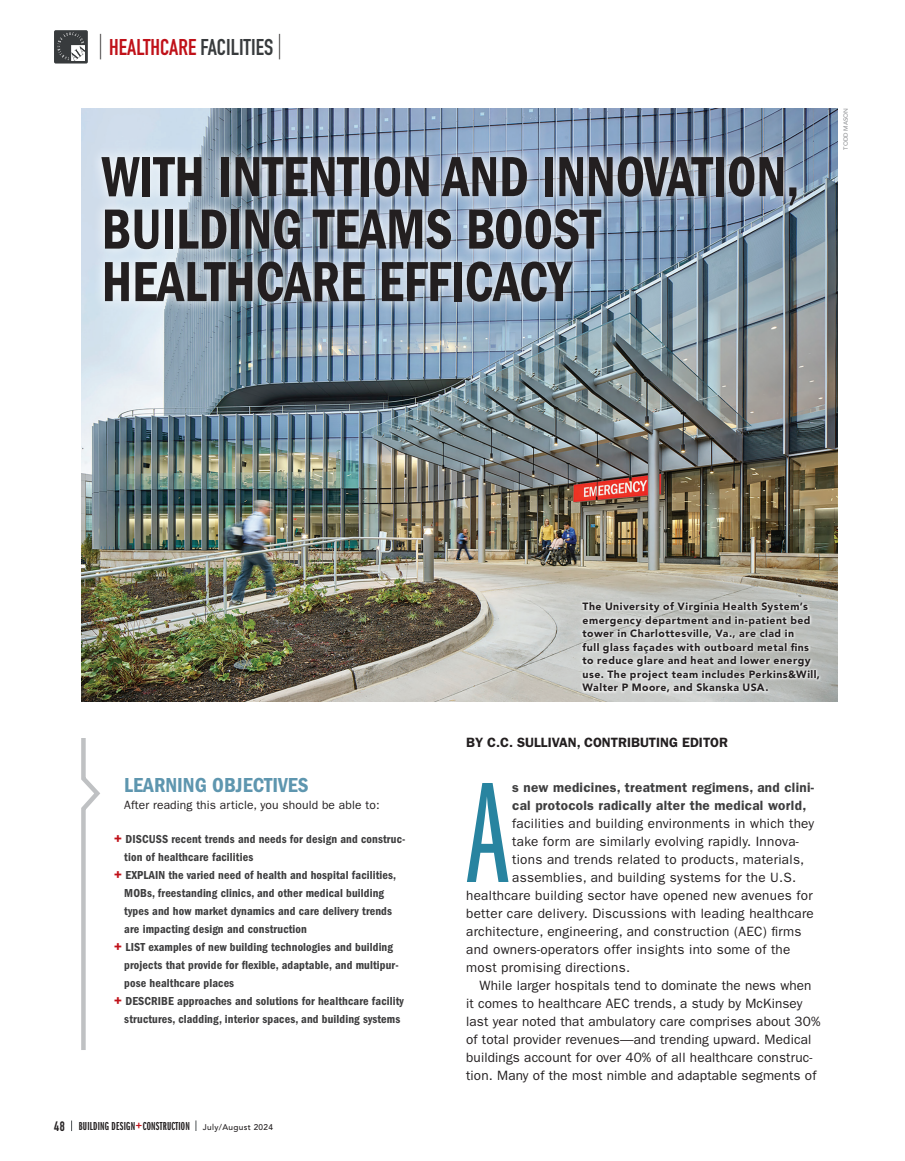
<style>
.page{position:relative;width:905px;height:1161px;background:#fff}
.page>*{position:absolute;margin:0;border:0;box-sizing:border-box;transform-origin:0 0}
.Body_Copy{font:148.5px "ITC Franklin Gothic Std Bk X Cp";color:#2884a0}
.t1{font:58.5px/52.5px "ITC Franklin Gothic Std Dm Cd";color:#231f20;scale:.9 1}
.t2{font:700 22.5px "DIN Condensed";color:#c01119}
.t3{font:21px "ITC Franklin Gothic Std Dm Cd";color:#5e96af}
.Body_Copy-2{font:13.5px/18px "ITC Franklin Gothic Std";letter-spacing:.02em;color:#231f20}
.Body_Copy-3{font:600 13.5px "ITC Franklin Gothic Std";letter-spacing:.02em;color:#3e3e3f}
.t4{font:600 13.5px "ITC Franklin Gothic Std";color:#231f20}
.t5{font:12px/18px "ITC Franklin Gothic Std Dm Cd";letter-spacing:.01em;color:#3e3e3f}
.t6{font:12px "ITC Franklin Gothic Std Dm X Cp";letter-spacing:.02em;color:#231f20}
.t7{font:12px "ITC Franklin Gothic Std";letter-spacing:.01em;color:#231f20}
.Photo_Caption{font:900 10.5px/13.5px "Avenir LT Std";letter-spacing:.045em;color:#231f20}
.Photo_Credit{font:500 6px "Avenir LT Std";color:#939598}
.s1{font-family:"ITC Franklin Gothic Std Bk X Cp";font-weight:400;font-size:25.5px;color:#231f20}
.s2{color:#383b3d}
.s3{font-size:16.5px;color:#c01119}
.s4{font-family:"DIN Condensed";font-weight:700;font-size:13.5px}
.s5{font-family:"ITC Franklin Gothic Std";font-weight:500;font-stretch:condensed;font-size:13.5px;color:#c01119}
.s6{font-family:"Avenir LT Std";font-weight:500;font-size:8.25px}
</style>
<div class="page">
<img style="left:81px;top:108px;width:756px;height:594px">
<div style="left:90px;top:144px;width:719px;height:170px;background:#fff;opacity:.85"></div>
<div style="left:579px;top:599px;width:243px;height:97px;background:#fff;opacity:.85"></div>
<svg style="left:81px;top:738px;width:19px;height:312px"></svg>
<div style="left:54px;top:30px;width:34px;height:34px;background:#383b3d;border-radius:2px"></div>
<img style="left:57px;top:33px;width:28px;height:27px">
<p class="t2" style="left:98px;top:32px;width:187px"><span class="s1">|</span> HEALTHCARE <span class="s2">FACILITIES</span> <span class="s1">|</span></p>
<p class="t1" style="left:102px;top:151px;width:777px">WITH INTENTION AND INNOVATION,<br>BUILDING TEAMS BOOST<br>HEALTHCARE EFFICACY</p>
<p class="Photo_Credit" style="left:842px;top:150px;width:43px;rotate:-90deg">TODD MASON</p>
<p class="t3" style="left:124px;top:773px;width:186px">LEARNING OBJECTIVES</p>
<p class="t7" style="left:124px;top:798px;width:257px">After reading this article, you should be able to:</p>
<p class="t5" style="left:124px;top:830px;width:283px;text-indent:-10px"><span class="s3">+</span> DISCUSS recent trends and needs for design and construc&shy;tion of healthcare facilities</p>
<p class="t5" style="left:124px;top:866px;width:273px;text-indent:-10px"><span class="s3">+</span> EXPLAIN the varied need of health and hospital facilities, MOBs, freestanding clinics, and other medical building types and how market dynamics and care delivery trends are impacting design and construction</p>
<p class="t5" style="left:124px;top:938px;width:276px;text-indent:-10px"><span class="s3">+</span> LIST examples of new building technologies and building projects that provide for flexible, adaptable, and multipur&shy;pose healthcare places</p>
<p class="t5" style="left:114px;top:992px;width:291px;text-align:center"><span class="s3">+</span> DESCRIBE approaches and solutions for healthcare facility structures, cladding, interior spaces, and building systems</p>
<p class="t6" style="left:54px;top:1119px;width:220px"><span class="s4">48</span> BUILDING DESIGN<span class="s5">+</span>CONSTRUCTION <span class="s6">July/August 2024</span></p>
<p class="Photo_Caption" style="left:582px;top:600px;width:239px">The University of Virginia Health System’s emergency department and in-patient bed tower in Charlottesville, Va., are clad in<br>full glass façades with outboard metal fins to reduce glare and heat and lower energy use. The project team includes Perkins&amp;Will, Walter P Moore, and Skanska USA.</p>
<p class="t4" style="left:466px;top:735px;width:263px">BY C.C. SULLIVAN, CONTRIBUTING EDITOR</p>
<p class="Body_Copy" style="left:466px;top:757px;width:45px">A</p>
<p class="Body_Copy-3" style="left:512px;top:779px;width:303px">s new medicines, treatment regimens, and clini-</p>
<p class="Body_Copy-3" style="left:512px;top:797px;width:296px">cal protocols radically alter the medical world,</p>
<p class="Body_Copy-2" style="left:512px;top:815px;width:303px">facilities and building environments in which they</p>
<p class="Body_Copy-2" style="left:512px;top:833px;width:288px">take form are similarly evolving rapidly. Innova-</p>
<p class="Body_Copy-2" style="left:512px;top:851px;width:294px">tions and trends related to products, materials,</p>
<p class="Body_Copy-2" style="left:512px;top:869px;width:285px">assemblies, and building systems for the U.S.</p>
<p class="Body_Copy-2" style="left:466px;top:887px;width:348px">healthcare building sector have opened new avenues for</p>
<p class="Body_Copy-2" style="left:466px;top:905px;width:349px">better care delivery. Discussions with leading healthcare</p>
<p class="Body_Copy-2" style="left:466px;top:923px;width:337px">architecture, engineering, and construction (AEC) firms</p>
<p class="Body_Copy-2" style="left:466px;top:941px;width:326px">and owners-operators offer insights into some of the</p>
<p class="Body_Copy-2" style="left:466px;top:959px;width:165px">most promising directions.</p>
<p class="Body_Copy-2" style="left:466px;top:977px;width:356px;text-indent:14px">While larger hospitals tend to dominate the news when it comes to healthcare AEC trends, a study by McKinsey last year noted that ambulatory care comprises about 30% of total provider revenues—and trending upward. Medical buildings account for over 40% of all healthcare construc&shy;tion. Many of the most nimble and adaptable segments of</p>
</div>
